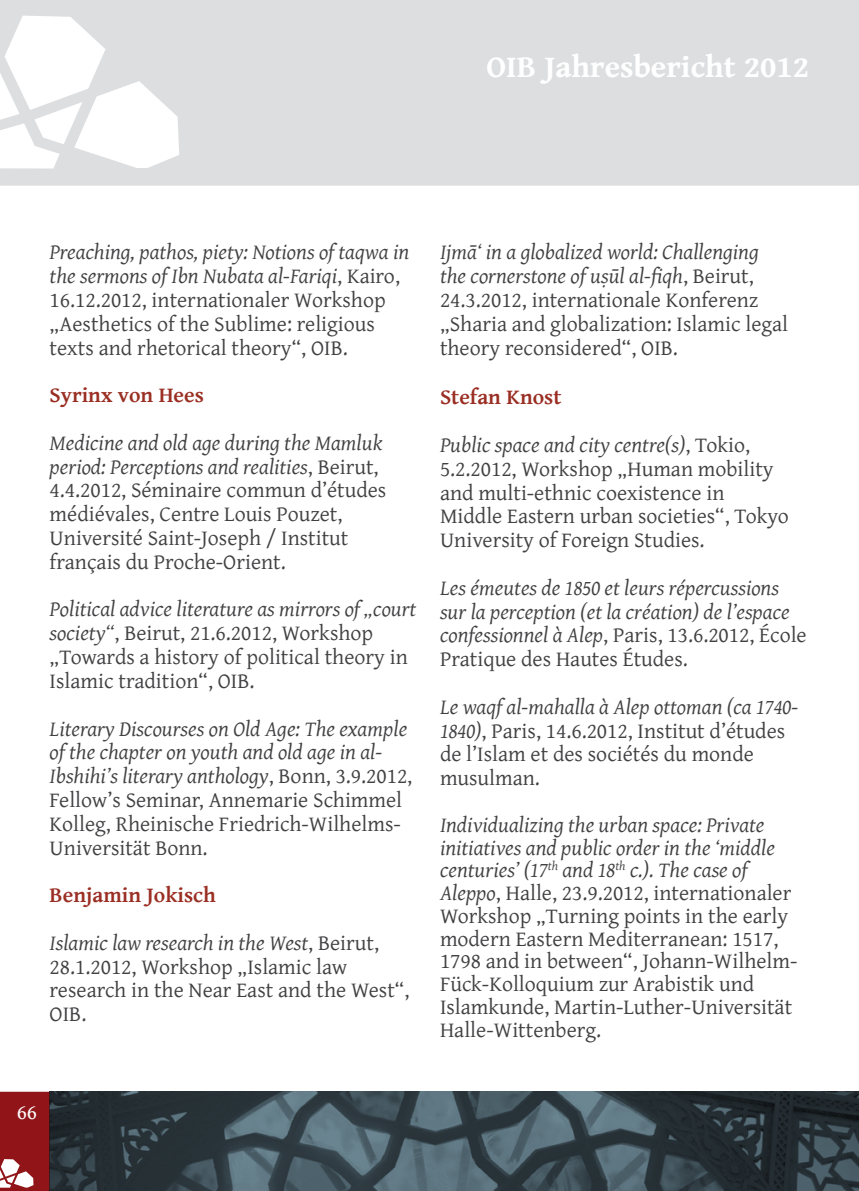
<style>
.page{position:relative;width:859px;height:1191px;background:#fff}
.page>*{position:absolute;margin:0;border:0;box-sizing:border-box;transform-origin:0 0}
.t1{font:700 31.5px "Gentium Book Basic";color:#fff}
.t2{font:21.88px/23.8px "Gentium Plus";color:#414042}
.t3{font:italic 21.88px/23.8px "Gentium Plus";color:#414042}
.t4{font:700 21.88px "Gentium Basic";color:#9a2e23}
.t5{font:21px "Gentium Book Basic";color:#fff}
.s1{font-style:italic}
.s2{font-style:normal}
</style>
<div class="page">
<svg style="left:0;top:0;width:858px;height:186px;background:#e0e1e2"></svg>
<svg style="left:0;top:1091px;width:50px;height:100px;background:#9c3033"></svg>
<svg style="left:50px;top:1091px;width:808px;height:100px;background:#38474f"></svg>
<h1 class="t1" style="left:486px;top:43px;width:324px">OIB Jahresbericht 2012</h1>
<p class="t2" style="left:50px;top:239px;width:361px"><span class="s1">Preaching, pathos, piety: Notions of taqwa in the sermons of Ibn Nubata al-Fariqi</span>, Kairo, 16.12.2012, internationaler Workshop „Aesthetics of the Sublime: religious texts and rhetorical theory“, OIB.</p>
<p class="t4" style="left:50px;top:378px;width:156px">Syrinx von Hees</p>
<p class="t2" style="left:50px;top:429px;width:338px"><span class="s1">Medicine and old age during the Mamluk period: Perceptions and realities</span>, Beirut, 4.4.2012, Séminaire commun d’études médiévales, Centre Louis Pouzet, Université Saint-Joseph / Institut français du Proche-Orient.</p>
<p class="t2" style="left:50px;top:596px;width:368px"><span class="s1">Political advice literature as mirrors of „court society“</span>, Beirut, 21.6.2012, Workshop „Towards a history of political theory in Islamic tradition“, OIB.</p>
<p class="t2" style="left:50px;top:715px;width:364px"><span class="s1">Literary Discourses on Old Age: The example of the chapter on youth and old age in al-Ibshihi’s literary anthology</span>, Bonn, 3.9.2012, Fellow’s Seminar, Annemarie Schimmel Kolleg, Rheinische Friedrich-Wilhelms-Universität Bonn.</p>
<p class="t4" style="left:50px;top:878px;width:168px">Benjamin Jokisch</p>
<p class="t2" style="left:50px;top:929px;width:361px"><span class="s1">Islamic law research in the West</span>, Beirut,<br>28.1.2012, Workshop „Islamic law research in the Near East and the West“,<br>OIB.</p>
<p class="t2" style="left:440px;top:239px;width:349px"><span class="s1">Ijmā‘ in a globalized world: Challenging the cornerstone of uṣūl al-fiqh</span>, Beirut, 24.3.2012, internationale Konferenz „Sharia and globalization: Islamic legal theory reconsidered“, OIB.</p>
<p class="t4" style="left:440px;top:380px;width:123px">Stefan Knost</p>
<p class="t2" style="left:440px;top:431px;width:350px"><span class="s1">Public space and city centre(s)</span>, Tokio, 5.2.2012, Workshop „Human mobility and multi-ethnic coexistence in Middle Eastern urban societies“, Tokyo University of Foreign Studies.</p>
<p class="t3" style="left:440px;top:574px;width:368px">Les émeutes de 1850 et leurs répercussions sur la perception (et la création) de l’espace confessionnel à Alep<span class="s2">, Paris, 13.6.2012, École Pratique des Hautes Études.</span></p>
<p class="t2" style="left:440px;top:693px;width:359px"><span class="s1">Le waqf al-mahalla à Alep ottoman (ca 1740- 1840)</span>, Paris, 14.6.2012, Institut d’études de l’Islam et des sociétés du monde musulman.</p>
<p class="t2" style="left:440px;top:811px;width:359px;line-height:22.8px"><span class="s1">Individualizing the urban space: Private initiatives and public order in the ‘middle centuries’ (17</span><sup>th</sup> <span class="s1">and 18</span><sup>th</sup> <span class="s1">c.). The case of Aleppo</span>, Halle, 23.9.2012, internationaler Workshop „Turning points in the early modern Eastern Mediterranean: 1517, 1798 and in between“, Johann-Wilhelm-Fück-Kolloquium zur Arabistik und Islamkunde, Martin-Luther-Universität Halle-Wittenberg.</p>
<p class="t5" style="left:17px;top:1096px;width:22px">66</p>
</div>
